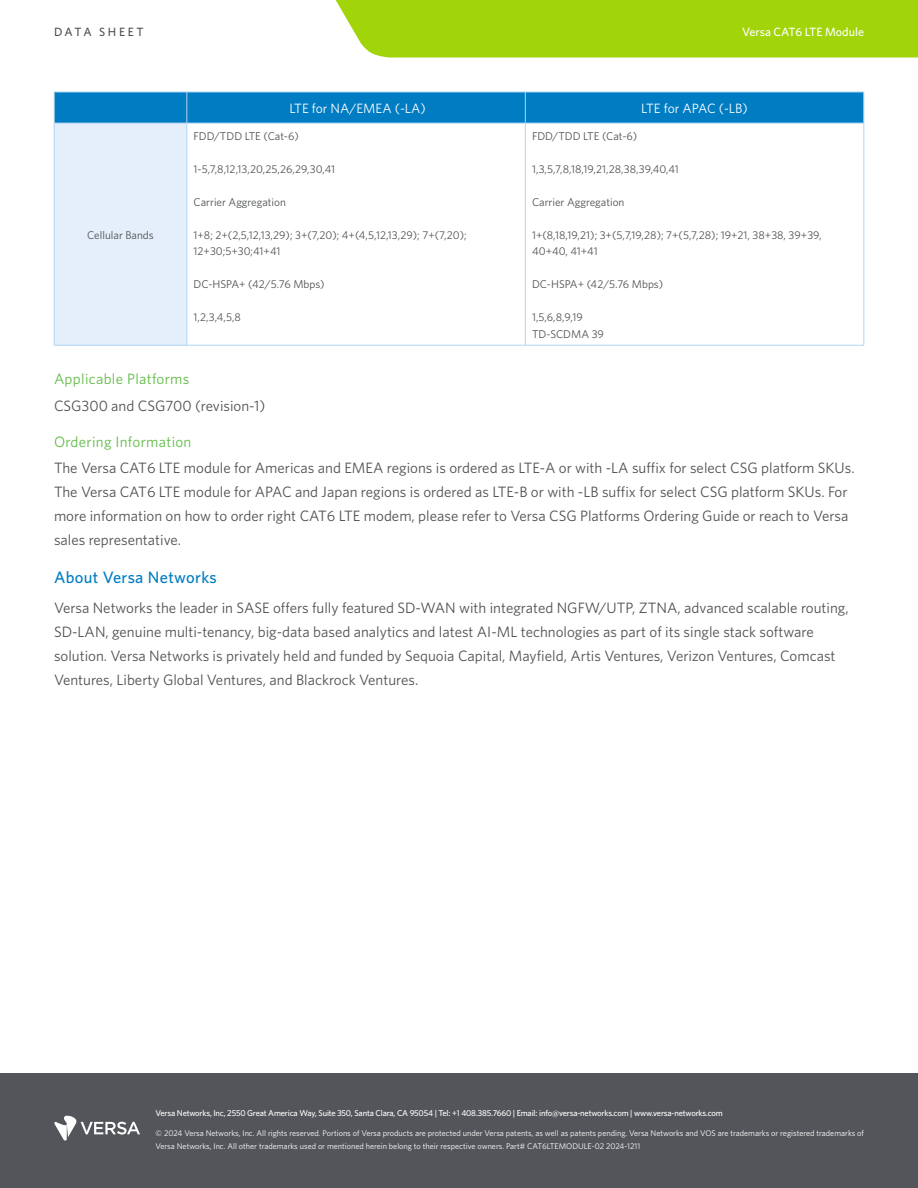
<style>
.page{position:relative;width:918px;height:1188px;background:#fff}
.page>*{position:absolute;margin:0;border:0;box-sizing:border-box;transform-origin:0 0}
.t1{font:500 16.5px "Whitney";letter-spacing:.02em;color:#007cc2}
.Main_Body_Text{font:15px/24px "Whitney";color:#4f5151}
.t2{font:15px "Whitney";letter-spacing:.02em;color:#60bb46}
.Table_Subhead{font:13.5px "Whitney";color:#fff}
.Highlight{font:500 12px "Whitney";color:#fff}
.Highlight-2{font:500 12px "Whitney";letter-spacing:.215em;color:#4f5151}
.Table_Text{font:11.25px/16.5px "Whitney";color:#4f5151}
.Address{font:500 8.55px "Whitney";letter-spacing:-.02em;color:#fff}
.copyright{font:8.25px/13.5px "Whitney";color:#fff}
</style>
<div class="page">
<div style="left:0;top:1074px;width:918px;height:114px;background:#54555a"></div>
<svg style="left:54px;top:1115px;width:86px;height:26px"></svg>
<div style="left:55px;top:93px;width:809px;height:30px;background:#007cc2"></div>
<div style="left:54px;top:123px;width:133px;height:222px;background:#e4effb"></div>
<svg style="left:188px;top:124px;width:676px;height:221px"></svg>
<hr style="left:54px;top:123px;width:133px;height:1px;background:#b1d6f2">
<hr style="left:54px;top:123px;width:1px;height:222px;background:#b1d6f2">
<hr style="left:187px;top:123px;width:338px;height:1px;background:#b1d6f2">
<hr style="left:187px;top:123px;width:1px;height:222px;background:#b1d6f2">
<hr style="left:525px;top:123px;width:339px;height:1px;background:#b1d6f2">
<hr style="left:525px;top:123px;width:1px;height:222px;background:#b1d6f2">
<hr style="left:864px;top:123px;width:1px;height:222px;background:#b1d6f2">
<hr style="left:54px;top:345px;width:133px;height:1px;background:#b1d6f2">
<hr style="left:187px;top:345px;width:338px;height:1px;background:#b1d6f2">
<hr style="left:525px;top:345px;width:339px;height:1px;background:#b1d6f2">
<hr style="left:54px;top:92px;width:133px;height:1px;background:#b1d6f2">
<hr style="left:54px;top:92px;width:1px;height:31px;background:#b1d6f2">
<hr style="left:187px;top:92px;width:338px;height:1px;background:#b1d6f2">
<hr style="left:187px;top:92px;width:1px;height:31px;background:#b1d6f2">
<hr style="left:525px;top:92px;width:339px;height:1px;background:#b1d6f2">
<hr style="left:525px;top:92px;width:1px;height:31px;background:#b1d6f2">
<hr style="left:864px;top:92px;width:1px;height:31px;background:#b1d6f2">
<div style="left:335px;top:0;width:583px;height:58px;background:#a2d40a"></div>
<p class="Highlight-2" style="left:54px;top:24px;width:91px">DATA SHEET</p>
<p class="Highlight" style="left:742px;top:24px;width:123px">Versa CAT6 LTE Module</p>
<p class="Table_Text" style="left:87px;top:226px;width:68px">Cellular Bands</p>
<p class="Table_Subhead" style="left:289px;top:99px;width:138px">LTE for NA/EMEA (-LA)</p>
<p class="Table_Subhead" style="left:641px;top:99px;width:108px">LTE for APAC (-LB)</p>
<p class="Table_Text" style="left:194px;top:127px;width:107px">FDD/TDD LTE (Cat-6)</p>
<p class="Table_Text" style="left:194px;top:160px;width:143px">1-5,7,8,12,13,20,25,26,29,30,41</p>
<p class="Table_Text" style="left:194px;top:193px;width:94px">Carrier Aggregation</p>
<p class="Table_Text" style="left:194px;top:226px;width:275px">1+8; 2+(2,5,12,13,29); 3+(7,20); 4+(4,5,12,13,29); 7+(7,20);<br>12+30;5+30;41+41</p>
<p class="Table_Text" style="left:194px;top:276px;width:133px">DC-HSPA+ (42/5.76 Mbps)</p>
<p class="Table_Text" style="left:194px;top:309px;width:49px">1,2,3,4,5,8</p>
<p class="Table_Text" style="left:532px;top:127px;width:107px">FDD/TDD LTE (Cat-6)</p>
<p class="Table_Text" style="left:532px;top:160px;width:148px">1,3,5,7,8,18,19,21,28,38,39,40,41</p>
<p class="Table_Text" style="left:532px;top:193px;width:94px">Carrier Aggregation</p>
<p class="Table_Text" style="left:532px;top:226px;width:291px">1+(8,18,19,21); 3+(5,7,19,28); 7+(5,7,28); 19+21, 38+38, 39+39,<br>40+40, 41+41</p>
<p class="Table_Text" style="left:532px;top:276px;width:133px">DC-HSPA+ (42/5.76 Mbps)</p>
<p class="Table_Text" style="left:532px;top:309px;width:52px">1,5,6,8,9,19</p>
<p class="Table_Text" style="left:532px;top:325px;width:73px">TD-SCDMA 39</p>
<h2 class="t2" style="left:54px;top:369px;width:137px">Applicable Platforms</h2>
<p class="Main_Body_Text" style="left:54px;top:394px;width:213px">CSG300 and CSG700 (revision-1)</p>
<h2 class="t2" style="left:54px;top:431px;width:139px">Ordering Information</h2>
<p class="Main_Body_Text" style="left:54px;top:456px;width:802px">The Versa CAT6 LTE module for Americas and EMEA regions is ordered as LTE-A or with -LA suffix for select CSG platform SKUs.<br>The Versa CAT6 LTE module for APAC and Japan regions is ordered as LTE-B or with -LB suffix for select CSG platform SKUs. For more information on how to order right CAT6 LTE modem, please refer to Versa CSG Platforms Ordering Guide or reach to Versa sales representative.</p>
<h1 class="t1" style="left:54px;top:566px;width:164px">About Versa Networks</h1>
<p class="Main_Body_Text" style="left:54px;top:596px;width:796px">Versa Networks the leader in SASE offers fully featured SD-WAN with integrated NGFW/UTP, ZTNA, advanced scalable routing, SD-LAN, genuine multi-tenancy, big-data based analytics and latest AI-ML technologies as part of its single stack software solution. Versa Networks is privately held and funded by Sequoia Capital, Mayfield, Artis Ventures, Verizon Ventures, Comcast Ventures, Liberty Global Ventures, and Blackrock Ventures.</p>
<p class="Address" style="left:156px;top:1107px;width:569px">Versa Networks, Inc, 2550 Great America Way, Suite 350, Santa Clara, CA 95054 | Tel: +1 408.385.7660 | Email: info@versa-networks.com | www.versa-networks.com</p>
<p class="copyright" style="left:156px;top:1126px;width:710px">© 2024 Versa Networks, Inc. All rights reserved. Portions of Versa products are protected under Versa patents, as well as patents pending. Versa Networks and VOS are trademarks or registered trademarks of<br>Versa Networks, Inc. All other trademarks used or mentioned herein belong to their respective owners. Part# CAT6LTEMODULE-02 2024-1211</p>
</div>
